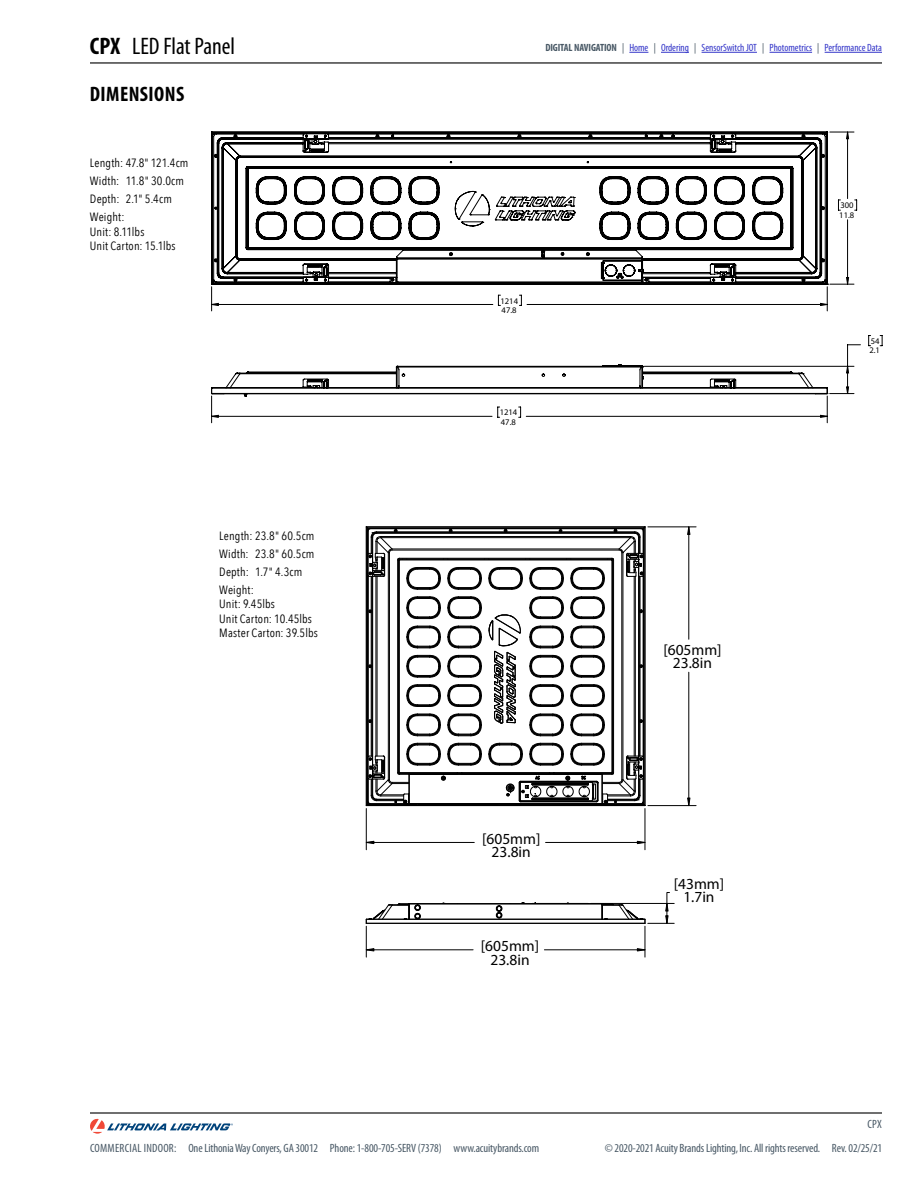
<style>
.page{position:relative;width:918px;height:1188px;background:#fff}
.page>*{position:absolute;margin:0;border:0;box-sizing:border-box;transform-origin:0 0}
.t1{font:condensed 24px "Myriad Pro";color:#000}
.t2{font:700 condensed 21px "Myriad Pro";letter-spacing:.02em;color:#000}
.t3{font:15.45px/13.4px "Myriad Pro";color:#000;text-align:center}
.t4{font:12px/18.1px "Avenir Next Condensed";letter-spacing:.015em;color:#000}
.t5{font:condensed 12px "Myriad Pro";letter-spacing:-.01em;color:#485865}
.t6{font:condensed 10.5px "Myriad Pro";color:#3234c8}
.t7{font:8.55px/9.6px "Century Gothic";color:#000}
.s1{font-weight:700}
.s2{font-weight:700;color:#485865}
.s3{color:#485865}
</style>
<div class="page">
<svg style="left:90px;top:1119px;width:143px;height:15px"></svg>
<svg style="left:629px;top:52px;width:19px;height:1px"></svg>
<svg style="left:661px;top:52px;width:28px;height:1px"></svg>
<hr style="left:702px;top:52px;width:55px;height:1px;background:#3234c8">
<hr style="left:770px;top:52px;width:42px;height:1px;background:#3234c8">
<hr style="left:825px;top:52px;width:57px;height:1px;background:#3234c8">
<hr style="left:90px;top:1112px;width:792px;height:2px;background:#000">
<hr style="left:90px;top:62px;width:792px;height:2px;background:#000">
<svg style="left:366px;top:526px;width:280px;height:280px"></svg>
<hr style="left:648px;top:527px;width:48px;height:1px;background:#000">
<hr style="left:689px;top:672px;width:1px;height:134px;background:#000">
<hr style="left:689px;top:527px;width:1px;height:112px;background:#000">
<hr style="left:648px;top:805px;width:48px;height:1px;background:#000">
<hr style="left:366px;top:809px;width:1px;height:41px;background:#000">
<hr style="left:645px;top:809px;width:1px;height:41px;background:#000">
<hr style="left:366px;top:842px;width:108px;height:1px;background:#000">
<hr style="left:546px;top:842px;width:99px;height:1px;background:#000">
<svg style="left:687px;top:798px;width:3px;height:8px"></svg>
<svg style="left:687px;top:526px;width:3px;height:9px"></svg>
<svg style="left:366px;top:841px;width:8px;height:3px"></svg>
<svg style="left:637px;top:841px;width:8px;height:3px"></svg>
<hr style="left:645px;top:926px;width:1px;height:31px;background:#000">
<hr style="left:366px;top:926px;width:1px;height:31px;background:#000">
<hr style="left:544px;top:950px;width:101px;height:1px;background:#000">
<hr style="left:366px;top:950px;width:107px;height:1px;background:#000">
<svg style="left:637px;top:948px;width:8px;height:3px"></svg>
<svg style="left:366px;top:948px;width:8px;height:3px"></svg>
<svg style="left:366px;top:892px;width:308px;height:32px"></svg>
<svg style="left:855px;top:200px;width:2px;height:11px"></svg>
<svg style="left:211px;top:287px;width:1px;height:24px"></svg>
<svg style="left:868px;top:335px;width:3px;height:11px"></svg>
<svg style="left:880px;top:335px;width:3px;height:11px"></svg>
<svg style="left:212px;top:132px;width:637px;height:213px"></svg>
<svg style="left:211px;top:131px;width:617px;height:154px"></svg>
<svg style="left:211px;top:345px;width:649px;height:78px"></svg>
<h1 class="t1" style="left:90px;top:33px;width:147px"><span class="s1">CPX</span> LED Flat Panel</h1>
<p class="t6" style="left:545px;top:42px;width:338px"><span class="s2">DIGITAL NAVIGATION</span> <span class="s3">|</span> Home <span class="s3">|</span> Ordering <span class="s3">|</span> SensorSwitch JOT <span class="s3">|</span> Photometrics <span class="s3">|</span> Performance Data</p>
<h2 class="t2" style="left:90px;top:83px;width:96px">DIMENSIONS</h2>
<p class="t4" style="left:90px;top:153px;width:100px">Length: 47.8" 121.4cm<br>Width: 11.8" 30.0cm<br>Depth: 2.1" 5.4cm<br>Weight:</p>
<p class="t4" style="left:90px;top:224px;width:87px;line-height:14.4px">Unit: 8.11lbs<br>Unit Carton: 15.1lbs</p>
<p class="t4" style="left:219px;top:526px;width:97px">Length: 23.8" 60.5cm<br>Width: 23.8" 60.5cm<br>Depth: 1.7" 4.3cm<br>Weight:</p>
<p class="t4" style="left:219px;top:596px;width:100px;line-height:14.4px">Unit: 9.45lbs<br>Unit Carton: 10.45lbs<br>Master Carton: 39.5lbs</p>
<p class="t7" style="left:500px;top:296px;width:19px">1214<br>47.8</p>
<p class="t7" style="left:500px;top:408px;width:19px">1214<br>47.8</p>
<p class="t3" style="left:482px;top:832px;width:60px">[605mm]<br>23.8in</p>
<p class="t3" style="left:481px;top:940px;width:60px">[605mm]<br>23.8in</p>
<p class="t3" style="left:663px;top:643px;width:60px">[605mm]<br>23.8in</p>
<p class="t3" style="left:674px;top:877px;width:52px">[43mm]<br>1.7in</p>
<p class="t7" style="left:839px;top:200px;width:16px">300<br>11.8</p>
<p class="t7" style="left:869px;top:336px;width:12px">54<br>2.1</p>
<p class="t5" style="left:868px;top:1117px;width:16px">CPX</p>
<p class="t5" style="left:90px;top:1142px;width:451px">COMMERCIAL INDOOR: One Lithonia Way Conyers, GA 30012 Phone: 1-800-705-SERV (7378) www.acuitybrands.com</p>
<p class="t5" style="left:605px;top:1142px;width:279px">© 2020-2021 Acuity Brands Lighting, Inc. All rights reserved. Rev. 02/25/21</p>
</div>
